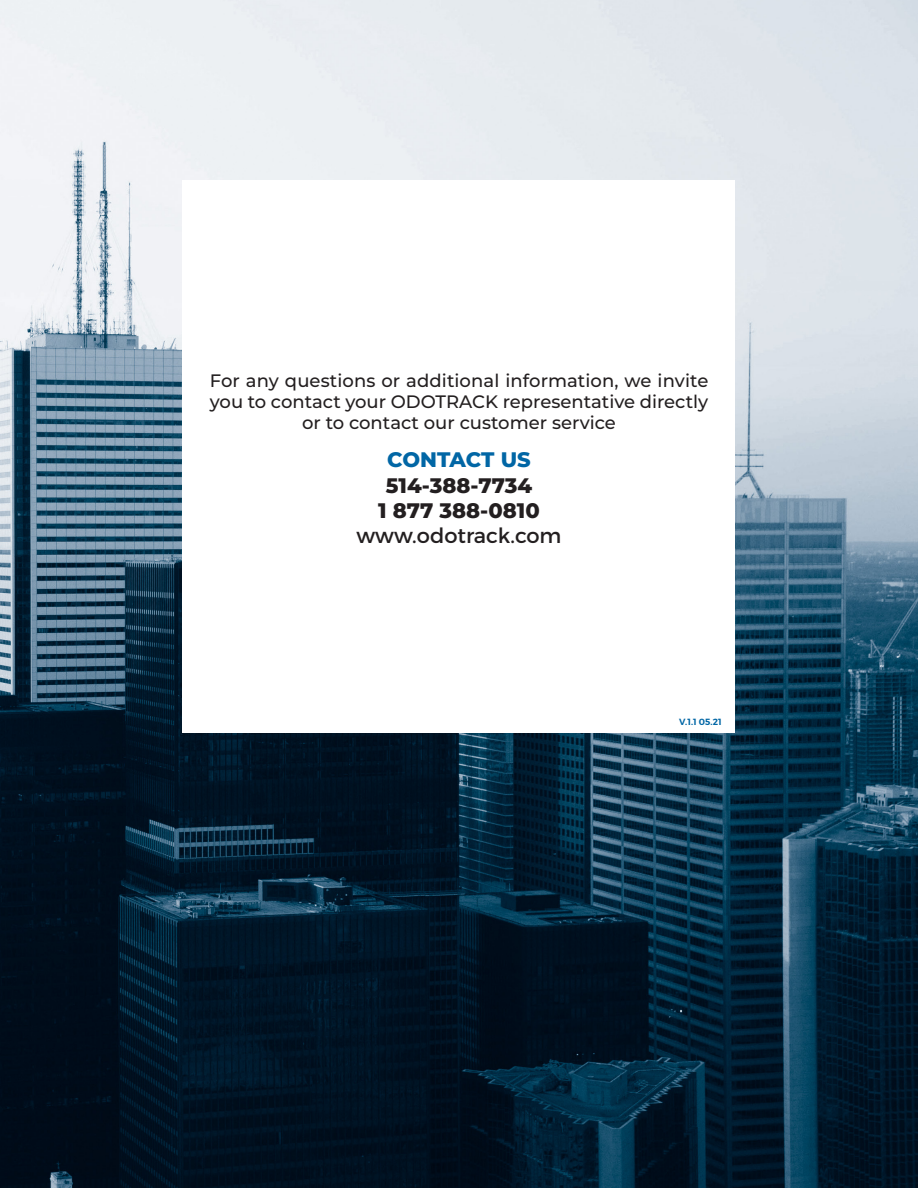
<style>
.page{position:relative;width:918px;height:1188px;background:#fff}
.page>*{position:absolute;margin:0;border:0;box-sizing:border-box;transform-origin:0 0}
.t1{font:800 21px/25.2px "Montserrat";color:#231f20;text-align:center}
.t2{font:21px "Montserrat";color:#231f20}
.t3{font:800 21px "Montserrat";letter-spacing:-.005em;color:#0166a5}
.t4{font:500 18px/21px "Montserrat";color:#231f20;text-align:center}
.t5{font:600 9px "Montserrat";color:#0166a5}
</style>
<div class="page">
<img style="left:0;top:0;width:918px;height:1188px">
<div style="left:183px;top:180px;width:552px;height:552px;background:#fff"></div>
<p class="t4" style="left:210px;top:369px;width:500px">For any questions or additional information, we invite you to contact your ODOTRACK representative directly or to contact our customer service</p>
<p class="t3" style="left:387px;top:445px;width:145px">CONTACT US</p>
<p class="t1" style="left:378px;top:471px;width:163px">514-388-7734<br>1 877 388-0810</p>
<p class="t2" style="left:356px;top:523px;width:206px">www.odotrack.com</p>
<p class="t5" style="left:679px;top:716px;width:44px">V.1.1 05.21</p>
</div>
